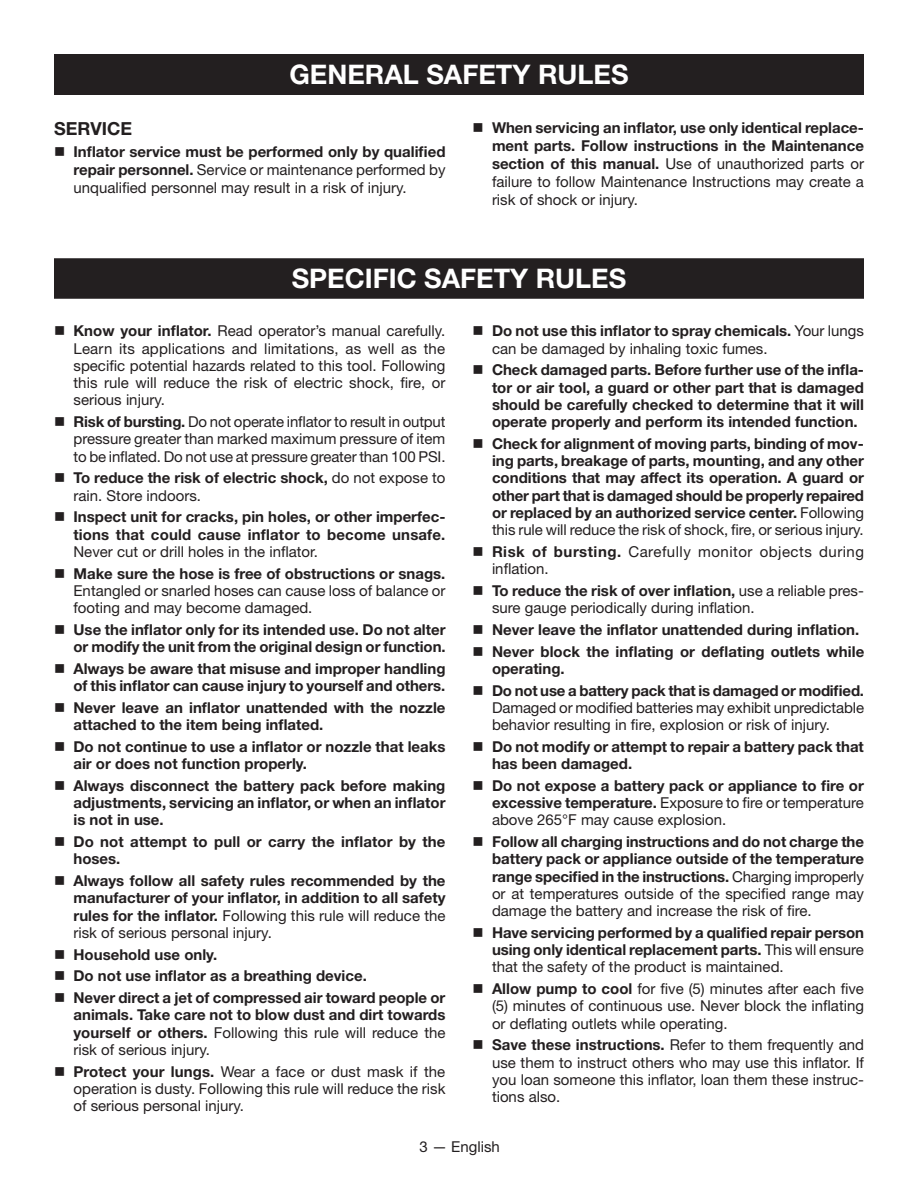
<style>
.page{position:relative;width:918px;height:1188px;background:#fff}
.page>*{position:absolute;margin:0;border:0;box-sizing:border-box;transform-origin:0 0}
.HEADING{font:700 27px "Helvetica Neue LT Std";color:#fff}
.Heading_2{font:700 18px "Helvetica Neue LT Std";color:#231f20}
.t1{font:700 15px/17.2px "Helvetica Neue LT Std";color:#231f20;text-align:justify}
.t2{font:15px/17.2px "Helvetica Neue LT Std";color:#231f20;text-align:justify}
.t3{font:15px/17.2px "Helvetica Neue LT Std";letter-spacing:.035em;color:#231f20}
.s1{font-weight:700}
.s2{font-weight:400}
</style>
<div class="page">
<div style="left:54px;top:54px;width:810px;height:40px;background:#231f20"></div>
<div style="left:55px;top:259px;width:808px;height:39px;background:#231f20"></div>
<div style="left:54px;top:258px;width:810px;height:41px;border:2px solid #231f20"></div>
<p class="HEADING" style="left:289px;top:58px;width:341px">GENERAL SAFETY RULES</p>
<p class="Heading_2" style="left:54px;top:117px;width:80px">SERVICE</p>
<p class="t2" style="left:74px;top:143px;width:374px;line-height:18px"><span class="s1">Inflator service must be performed only by qualified repair personnel.</span> Service or maintenance performed by unqualified personnel may result in a risk of injury.</p>
<p class="t1" style="left:492px;top:118px;width:374px;line-height:18px">When servicing an inflator, use only identical replace&shy;ment parts. Follow instructions in the Maintenance section of this manual. <span class="s2">Use of unauthorized parts or failure to follow Maintenance Instructions may create a risk of shock or injury.</span></p>
<p class="HEADING" style="left:292px;top:262px;width:336px">SPECIFIC SAFETY RULES</p>
<p class="t2" style="left:74px;top:322px;width:374px"><span class="s1">Know your inflator.</span> Read operator’s manual carefully.<br>Learn its applications and limitations, as well as the specific potential hazards related to this tool. Following this rule will reduce the risk of electric shock, fire, or serious injury.</p>
<p class="t2" style="left:74px;top:413px;width:374px"><span class="s1">Risk of bursting.</span> Do not operate inflator to result in output pressure greater than marked maximum pressure of item to be inflated. Do not use at pressure greater than 100 PSI.</p>
<p class="t1" style="left:74px;top:469px;width:373px">To reduce the risk of electric shock, <span class="s2">do not expose to rain. Store indoors.</span></p>
<p class="t1" style="left:74px;top:508px;width:373px">Inspect unit for cracks, pin holes, or other imperfec&shy;tions that could cause inflator to become unsafe.<br><span class="s2">Never cut or drill holes in the inflator.</span></p>
<p class="t2" style="left:74px;top:565px;width:374px"><span class="s1">Make sure the hose is free of obstructions or snags.<br></span>Entangled or snarled hoses can cause loss of balance or footing and may become damaged.</p>
<p class="t1" style="left:74px;top:621px;width:374px">Use the inflator only for its intended use. Do not alter or modify the unit from the original design or function.</p>
<p class="t1" style="left:74px;top:660px;width:374px">Always be aware that misuse and improper handling of this inflator can cause injury to yourself and others.</p>
<p class="t1" style="left:74px;top:699px;width:374px">Never leave an inflator unattended with the nozzle attached to the item being inflated.</p>
<p class="t1" style="left:74px;top:738px;width:373px">Do not continue to use a inflator or nozzle that leaks air or does not function properly.</p>
<p class="t1" style="left:74px;top:777px;width:374px">Always disconnect the battery pack before making adjustments, servicing an inflator, or when an inflator is not in use.</p>
<p class="t1" style="left:74px;top:833px;width:373px">Do not attempt to pull or carry the inflator by the hoses.</p>
<p class="t1" style="left:74px;top:872px;width:374px">Always follow all safety rules recommended by the manufacturer of your inflator, in addition to all safety rules for the inflator. <span class="s2">Following this rule will reduce the risk of serious personal injury.</span></p>
<p class="t1" style="left:74px;top:945px;width:145px">Household use only.</p>
<p class="t1" style="left:74px;top:967px;width:295px">Do not use inflator as a breathing device.</p>
<p class="t1" style="left:74px;top:989px;width:374px">Never direct a jet of compressed air toward people or animals. Take care not to blow dust and dirt towards yourself or others. <span class="s2">Following this rule will reduce the risk of serious injury.</span></p>
<p class="t2" style="left:74px;top:1063px;width:373px"><span class="s1">Protect your lungs.</span> Wear a face or dust mask if the operation is dusty. Following this rule will reduce the risk of serious personal injury.</p>
<p class="t2" style="left:492px;top:322px;width:374px"><span class="s1">Do not use this inflator to spray chemicals.</span> Your lungs can be damaged by inhaling toxic fumes.</p>
<p class="t1" style="left:492px;top:361px;width:374px">Check damaged parts. Before further use of the infla&shy;tor or air tool, a guard or other part that is damaged should be carefully checked to determine that it will operate properly and perform its intended function.</p>
<p class="t1" style="left:492px;top:435px;width:374px">Check for alignment of moving parts, binding of mov&shy;ing parts, breakage of parts, mounting, and any other conditions that may affect its operation. A guard or other part that is damaged should be properly repaired or replaced by an authorized service center. <span class="s2">Following this rule will reduce the risk of shock, fire, or serious injury.</span></p>
<p class="t3" style="left:492px;top:543px;width:374px"><span class="s1">Risk of bursting.</span> Carefully monitor objects during inflation.</p>
<p class="t2" style="left:492px;top:582px;width:374px"><span class="s1">To reduce the risk of over inflation,</span> use a reliable pres&shy;sure gauge periodically during inflation.</p>
<p class="t1" style="left:492px;top:621px;width:369px">Never leave the inflator unattended during inflation.</p>
<p class="t1" style="left:492px;top:642px;width:374px">Never block the inflating or deflating outlets while operating.</p>
<p class="t2" style="left:492px;top:682px;width:374px"><span class="s1">Do not use a battery pack that is damaged or modified.<br></span>Damaged or modified batteries may exhibit unpredictable behavior resulting in fire, explosion or risk of injury.</p>
<p class="t1" style="left:492px;top:738px;width:373px">Do not modify or attempt to repair a battery pack that has been damaged.</p>
<p class="t1" style="left:492px;top:777px;width:373px">Do not expose a battery pack or appliance to fire or excessive temperature. <span class="s2">Exposure to fire or temperature above 265°F may cause explosion.</span></p>
<p class="t1" style="left:492px;top:833px;width:374px">Follow all charging instructions and do not charge the battery pack or appliance outside of the temperature range specified in the instructions. <span class="s2">Charging improperly or at temperatures outside of the specified range may damage the battery and increase the risk of fire.</span></p>
<p class="t1" style="left:492px;top:924px;width:374px">Have servicing performed by a qualified repair person using only identical replacement parts. <span class="s2">This will ensure that the safety of the product is maintained.</span></p>
<p class="t2" style="left:492px;top:980px;width:374px"><span class="s1">Allow pump to cool</span> for five (5) minutes after each five (5) minutes of continuous use. Never block the inflating or deflating outlets while operating.</p>
<p class="t2" style="left:492px;top:1036px;width:374px"><span class="s1">Save these instructions.</span> Refer to them frequently and use them to instruct others who may use this inflator. If you loan someone this inflator, loan them these instruc&shy;tions also.</p>
<p class="t2" style="left:420px;top:1138px;width:82px">3 — English</p>
</div>
